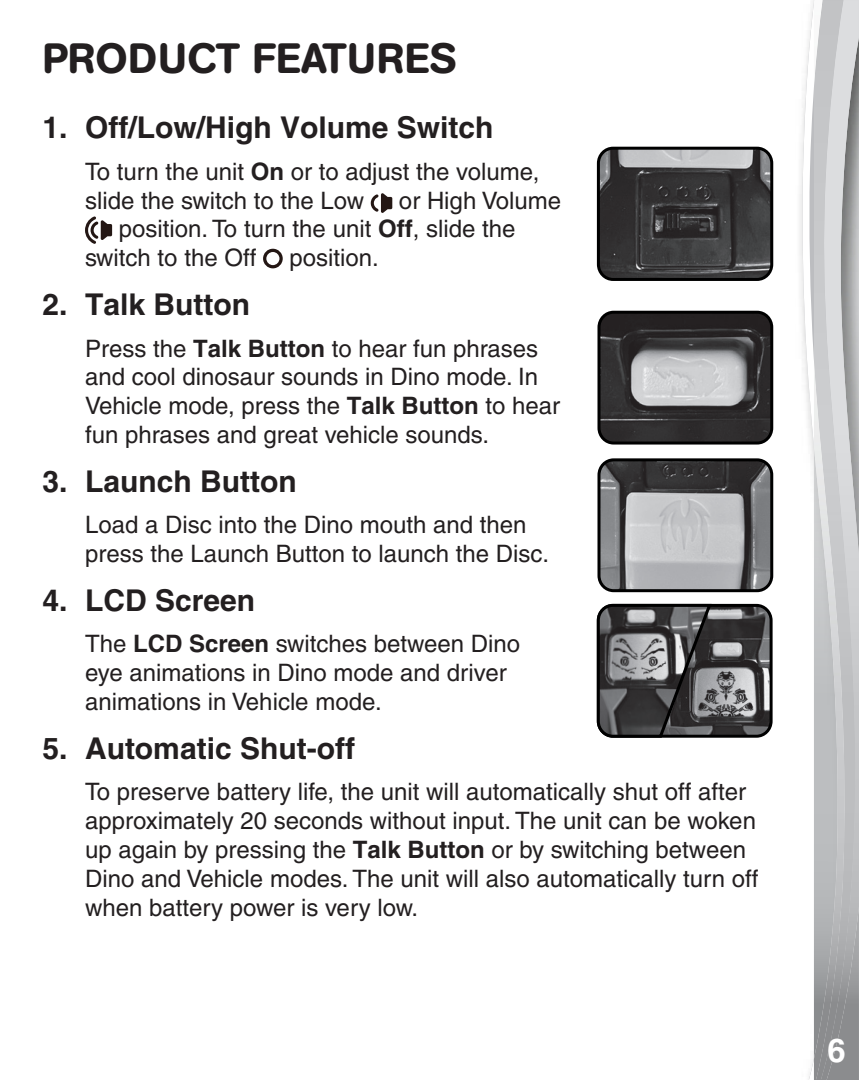
<style>
.page{position:relative;width:859px;height:1080px;background:#fff}
.page>*{position:absolute;margin:0;border:0;box-sizing:border-box;transform-origin:0 0}
.headline{font:500 42px "AG Book Rounded";letter-spacing:.02em;color:#231f20}
.t1{font:700 33px "Helvetica";color:#fff}
.subhead_2{font:700 30px "Helvetica";color:#231f20}
.body_text_2{font:500 24px/28.8px "Helvetica";color:#231f20}
.s1{font-weight:700}
</style>
<div class="page">
<svg style="left:802px;top:0;width:12px;height:1080px"></svg>
<img style="left:847px;top:906px;width:12px;height:174px">
<svg style="left:847px;top:0;width:12px;height:906px;background:#b6b7b9"></svg>
<img style="left:814px;top:0;width:33px;height:1080px">
<svg style="left:371px;top:193px;width:21px;height:20px"></svg>
<svg style="left:85px;top:216px;width:27px;height:28px"></svg>
<svg style="left:263px;top:249px;width:20px;height:19px"></svg>
<img style="left:599px;top:149px;width:172px;height:128px">
<div style="left:597px;top:147px;width:176px;height:134px;border:3px solid #000;border-radius:15px"></div>
<img style="left:601px;top:313px;width:170px;height:128px">
<div style="left:597px;top:311px;width:176px;height:134px;border:3px solid #000;border-radius:15px"></div>
<img style="left:601px;top:462px;width:170px;height:128px">
<div style="left:597px;top:458px;width:176px;height:134px;border:3px solid #000;border-radius:15px"></div>
<img style="left:714px;top:608px;width:55px;height:126px">
<div style="left:597px;top:604px;width:176px;height:134px;border:3px solid #000;border-radius:15px"></div>
<svg style="left:596px;top:603px;width:118px;height:135px;background:#59595b"></svg>
<p class="headline" style="left:42px;top:33px;width:416px">PRODUCT FEATURES</p>
<p class="subhead_2" style="left:42px;top:109px;width:452px">1. Off/Low/High Volume Switch</p>
<p class="body_text_2" style="left:85px;top:157px;width:456px">To turn the unit <span class="s1">On</span> or to adjust the volume, slide the switch to the Low</p>
<p class="body_text_2" style="left:399px;top:186px;width:164px">or High Volume</p>
<p class="body_text_2" style="left:119px;top:215px;width:398px">position. To turn the unit <span class="s1">Off</span>, slide the</p>
<p class="body_text_2" style="left:85px;top:243px;width:173px">switch to the Off</p>
<p class="body_text_2" style="left:289px;top:243px;width:91px">position.</p>
<p class="subhead_2" style="left:42px;top:286px;width:209px">2. Talk Button</p>
<p class="body_text_2" style="left:85px;top:334px;width:477px">Press the <span class="s1">Talk Button</span> to hear fun phrases and cool dinosaur sounds in Dino mode. In Vehicle mode, press the <span class="s1">Talk Button</span> to hear fun phrases and great vehicle sounds.</p>
<p class="subhead_2" style="left:42px;top:463px;width:256px">3. Launch Button</p>
<p class="body_text_2" style="left:85px;top:510px;width:466px">Load a Disc into the Dino mouth and then press the Launch Button to launch the Disc.</p>
<p class="subhead_2" style="left:42px;top:582px;width:214px">4. LCD Screen</p>
<p class="body_text_2" style="left:85px;top:630px;width:437px">The <span class="s1">LCD Screen</span> switches between Dino eye animations in Dino mode and driver animations in Vehicle mode.</p>
<p class="subhead_2" style="left:42px;top:730px;width:314px">5. Automatic Shut-off</p>
<p class="body_text_2" style="left:85px;top:777px;width:675px">To preserve battery life, the unit will automatically shut off after approximately 20 seconds without input. The unit can be woken up again by pressing the <span class="s1">Talk Button</span> or by switching between Dino and Vehicle modes. The unit will also automatically turn off when battery power is very low.</p>
<h2 class="t1" style="left:827px;top:1031px;width:20px">6</h2>
</div>
